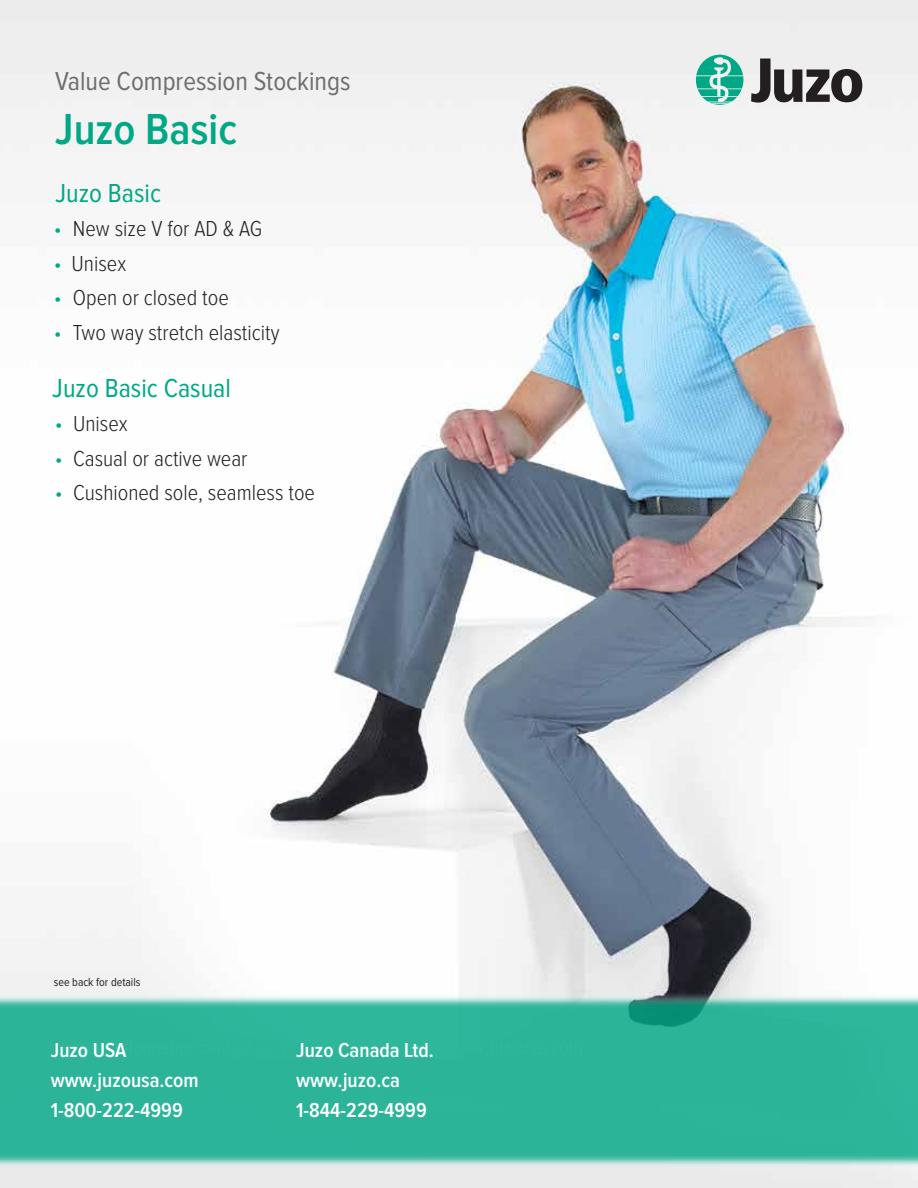
<style>
.page{position:relative;width:918px;height:1188px;background:#fff}
.page>*{position:absolute;margin:0;border:0;box-sizing:border-box;transform-origin:0 0}
.t1{font:600 45px "Proxima Nova Cond";color:#00a886}
.t2{font:27px "Proxima Nova Cond";color:#6d6e71}
.t3{font:27px "Proxima Nova Cond";color:#00a886}
.t4{font:300 22.5px "Proxima Nova Cond";color:#231f20}
.t5{font:600 21px/30px "Proxima Nova Cond";color:#fff}
.t6{font:12px "Proxima Nova Cond";color:#231f20}
.s1{color:#00a886}
</style>
<div class="page">
<img style="left:0;top:0;width:918px;height:946px">
<img style="left:0;top:946px;width:918px;height:242px">
<svg style="left:751px;top:59px;width:111px;height:44px"></svg>
<svg style="left:696px;top:55px;width:47px;height:50px"></svg>
<p class="t2" style="left:55px;top:66px;width:297px">Value Compression Stockings</p>
<h1 class="t1" style="left:55px;top:104px;width:183px">Juzo Basic</h1>
<p class="t3" style="left:55px;top:178px;width:107px">Juzo Basic</p>
<p class="t4" style="left:54px;top:217px;width:210px"><span class="s1">•</span> New size V for AD &amp; AG</p>
<p class="t4" style="left:54px;top:251px;width:74px"><span class="s1">•</span> Unisex</p>
<p class="t4" style="left:54px;top:286px;width:177px"><span class="s1">•</span> Open or closed toe</p>
<p class="t4" style="left:54px;top:320px;width:227px"><span class="s1">•</span> Two way stretch elasticity</p>
<p class="t3" style="left:52px;top:373px;width:180px">Juzo Basic Casual</p>
<p class="t4" style="left:55px;top:411px;width:74px"><span class="s1">•</span> Unisex</p>
<p class="t4" style="left:55px;top:446px;width:194px"><span class="s1">•</span> Casual or active wear</p>
<p class="t4" style="left:55px;top:480px;width:262px"><span class="s1">•</span> Cushioned sole, seamless toe</p>
<p class="t6" style="left:54px;top:976px;width:88px">see back for details</p>
<p class="t5" style="left:51px;top:1035px;width:150px">Juzo USA www.juzousa.com<br>1-800-222-4999</p>
<p class="t5" style="left:296px;top:1035px;width:139px">Juzo Canada Ltd. www.juzo.ca<br>1-844-229-4999</p>
</div>
